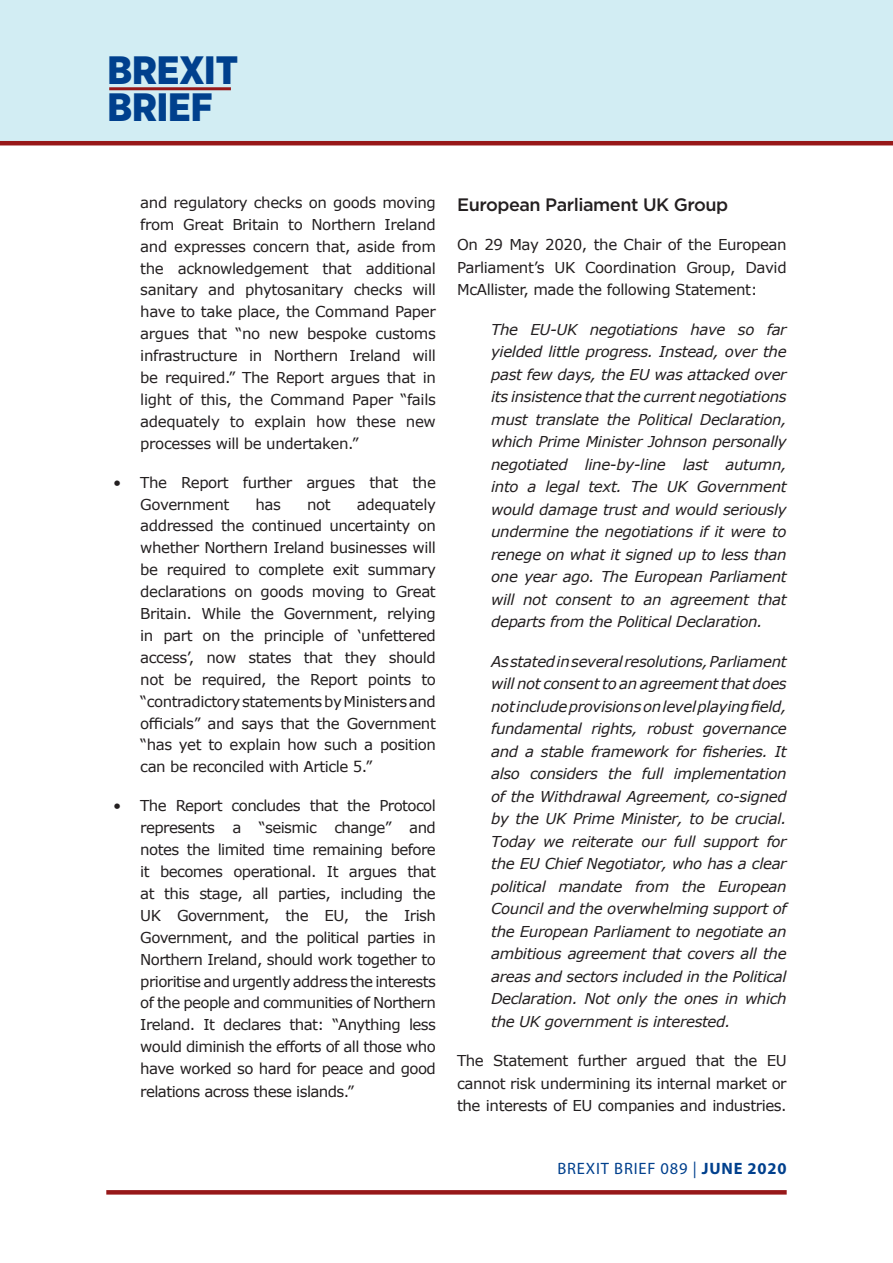
<style>
.page{position:relative;width:893px;height:1263px;background:#fff}
.page>*{position:absolute;margin:0;border:0;box-sizing:border-box;transform-origin:0 0}
.t1{font:900 39.6px/37.5px "Gotham Narrow";color:#00408d}
.New_paragraph_style{font:500 18px "Gotham";letter-spacing:-.025em;color:#231f20}
.t2{font:16.5px "Myriad Pro";letter-spacing:.05em;color:#00408d}
.New_paragraph_style-2{font:15px/21.9px "Verdana";letter-spacing:-.03em;color:#231f20;text-align:justify}
.New_paragraph_style-3{font:italic 15px/22.5px "Verdana";letter-spacing:-.025em;color:#231f20;text-align:justify}
.s1{font-weight:700}
</style>
<div class="page">
<div style="left:0;top:0;width:893px;height:142px;background:#d2edf3"></div>
<hr style="left:0;top:141px;width:893px;height:4px;background:#971819">
<hr style="left:109px;top:87px;width:122px;height:3px;background:#971819">
<svg style="left:106px;top:1190px;width:681px;height:4px;fill:#971819"></svg>
<h1 class="t1" style="left:107px;top:51px;width:132px">BREXIT<br>BRIEF</h1>
<p class="New_paragraph_style-2" style="left:140px;top:191px;width:297px">and regulatory checks on goods moving from Great Britain to Northern Ireland and expresses concern that, aside from the acknowledgement that additional sanitary and phytosanitary checks will have to take place, the Command Paper argues that “no new bespoke customs infrastructure in Northern Ireland will be required.” The Report argues that in light of this, the Command Paper “fails adequately to explain how these new processes will be undertaken.”</p>
<p class="New_paragraph_style-2" style="left:140px;top:471px;width:297px;text-indent:-27px">• The Report further argues that the<br>Government</p>
<p class="New_paragraph_style-2" style="left:140px;top:493px;width:297px;text-indent:217px">adequately addressed the continued uncertainty on whether Northern Ireland businesses will be required to complete exit summary declarations on goods moving to Great Britain. While the Government, relying in part on the principle of ‘unfettered access’, now states that they should not be required, the Report points to “contradictory statements by Ministers and officials” and says that the Government “has yet to explain how such a position can be reconciled with Article 5.”</p>
<p class="New_paragraph_style-2" style="left:140px;top:795px;width:297px;text-indent:-27px">• The Report concludes that the Protocol represents a “seismic change” and notes the limited time remaining before it becomes operational. It argues that at this stage, all parties, including the UK Government, the EU, the Irish Government, and the political parties in Northern Ireland, should work together to prioritise and urgently address the interests of the people and communities of Northern Ireland. It declares that: “Anything less would diminish the efforts of all those who have worked so hard for peace and good relations across these islands.”</p>
<p class="New_paragraph_style-2" style="left:256px;top:493px;width:27px">has</p>
<p class="New_paragraph_style-2" style="left:307px;top:493px;width:25px">not</p>
<p class="New_paragraph_style" style="left:457px;top:193px;width:273px">European Parliament UK Group</p>
<p class="New_paragraph_style-2" style="left:457px;top:233px;width:331px;line-height:22.5px">On 29 May 2020, the Chair of the European Parliament’s UK Coordination Group, David McAllister, made the following Statement:</p>
<p class="New_paragraph_style-3" style="left:491px;top:318px;width:297px">The EU-UK negotiations have so far yielded little progress. Instead, over the past few days, the EU was attacked over its insistence that the current negotiations must translate the Political Declaration, which Prime Minister Johnson personally negotiated line-by-line last autumn, into a legal text. The UK Government would damage trust and would seriously undermine the negotiations if it were to renege on what it signed up to less than one year ago. The European Parliament will not consent to an agreement that departs from the Political Declaration.</p>
<p class="New_paragraph_style-3" style="left:491px;top:650px;width:297px">As stated in several resolutions, Parliament will not consent to an agreement that does not include provisions on level playing field, fundamental rights, robust governance and a stable framework for fisheries. It also considers the full implementation of the Withdrawal Agreement, co-signed by the UK Prime Minister, to be crucial.<br>Today we reiterate our full support for the EU Chief Negotiator, who has a clear political mandate from the European Council and the overwhelming support of the European Parliament to negotiate an ambitious agreement that covers all the areas and sectors included in the Political Declaration. Not only the ones in which the UK government is interested.</p>
<p class="New_paragraph_style-2" style="left:457px;top:1049px;width:331px;line-height:22.5px">The Statement further argued that the EU cannot risk undermining its internal market or the interests of EU companies and industries.</p>
<p class="t2" style="left:557px;top:1158px;width:231px">BREXIT BRIEF 089 | <span class="s1">JUNE 2020</span></p>
</div>
